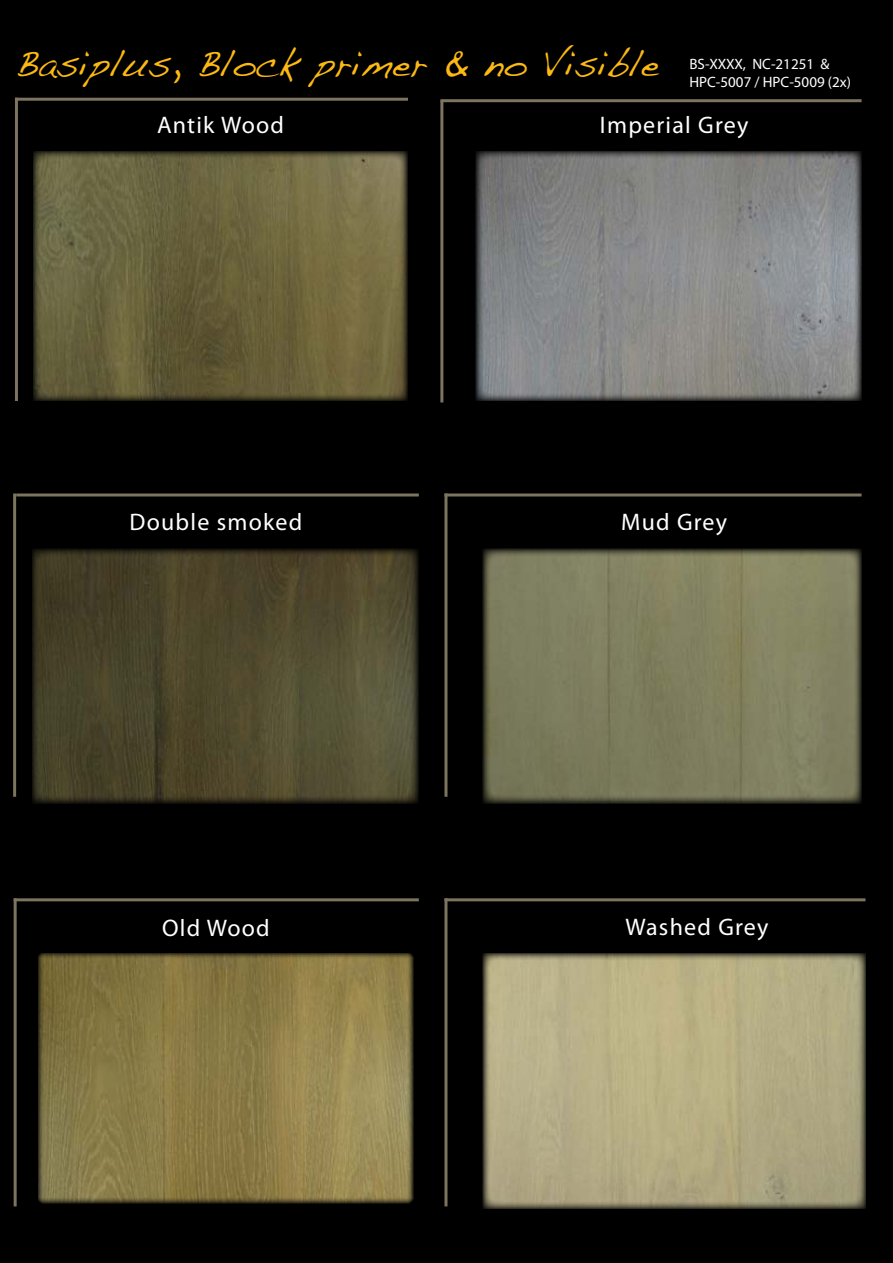
<style>
.page{position:relative;width:893px;height:1263px;background:#fff}
.page>*{position:absolute;margin:0;border:0;box-sizing:border-box;transform-origin:0 0}
.t1{font:37.5px "Handwriting Dakota";color:#fdb913}
.t2{font:24px "Myriad Pro";letter-spacing:.05em;color:#fff}
.t3{font:15px/18px "Myriad Pro";color:#fff}
</style>
<div class="page">
<div style="left:0;top:0;width:892px;height:1263px;background:#000"></div>
<img style="left:33px;top:151px;width:375px;height:250px">
<img style="left:32px;top:549px;width:387px;height:254px">
<img style="left:476px;top:151px;width:386px;height:250px">
<img style="left:483px;top:549px;width:379px;height:254px">
<img style="left:483px;top:953px;width:382px;height:255px">
<hr style="left:444px;top:493px;width:418px;height:3px;background:#7c745f">
<hr style="left:444px;top:493px;width:3px;height:304px;background:#7c745f">
<hr style="left:15px;top:98px;width:393px;height:3px;background:#7c745f">
<hr style="left:15px;top:98px;width:3px;height:303px;background:#7c745f">
<hr style="left:14px;top:898px;width:405px;height:3px;background:#7c745f">
<hr style="left:14px;top:898px;width:3px;height:308px;background:#7c745f">
<hr style="left:16px;top:493px;width:403px;height:3px;background:#7c745f">
<hr style="left:13px;top:493px;width:3px;height:304px;background:#7c745f">
<hr style="left:440px;top:99px;width:422px;height:3px;background:#7c745f">
<hr style="left:440px;top:101px;width:3px;height:301px;background:#7c745f">
<hr style="left:444px;top:898px;width:421px;height:3px;background:#7c745f">
<hr style="left:444px;top:898px;width:3px;height:308px;background:#7c745f">
<img style="left:38px;top:953px;width:375px;height:250px">
<h1 class="t1" style="left:15px;top:41px;width:646px">Basiplus, Block primer &amp; no Visible</h1>
<p class="t3" style="left:689px;top:55px;width:163px">BS-XXXX, NC-21251 &amp;<br>HPC-5007 / HPC-5009 (2x)</p>
<p class="t2" style="left:157px;top:110px;width:129px">Antik Wood</p>
<p class="t2" style="left:600px;top:110px;width:150px">Imperial Grey</p>
<p class="t2" style="left:130px;top:507px;width:174px">Double smoked</p>
<p class="t2" style="left:621px;top:507px;width:108px">Mud Grey</p>
<p class="t2" style="left:162px;top:913px;width:109px">Old Wood</p>
<p class="t2" style="left:625px;top:912px;width:144px">Washed Grey</p>
</div>
